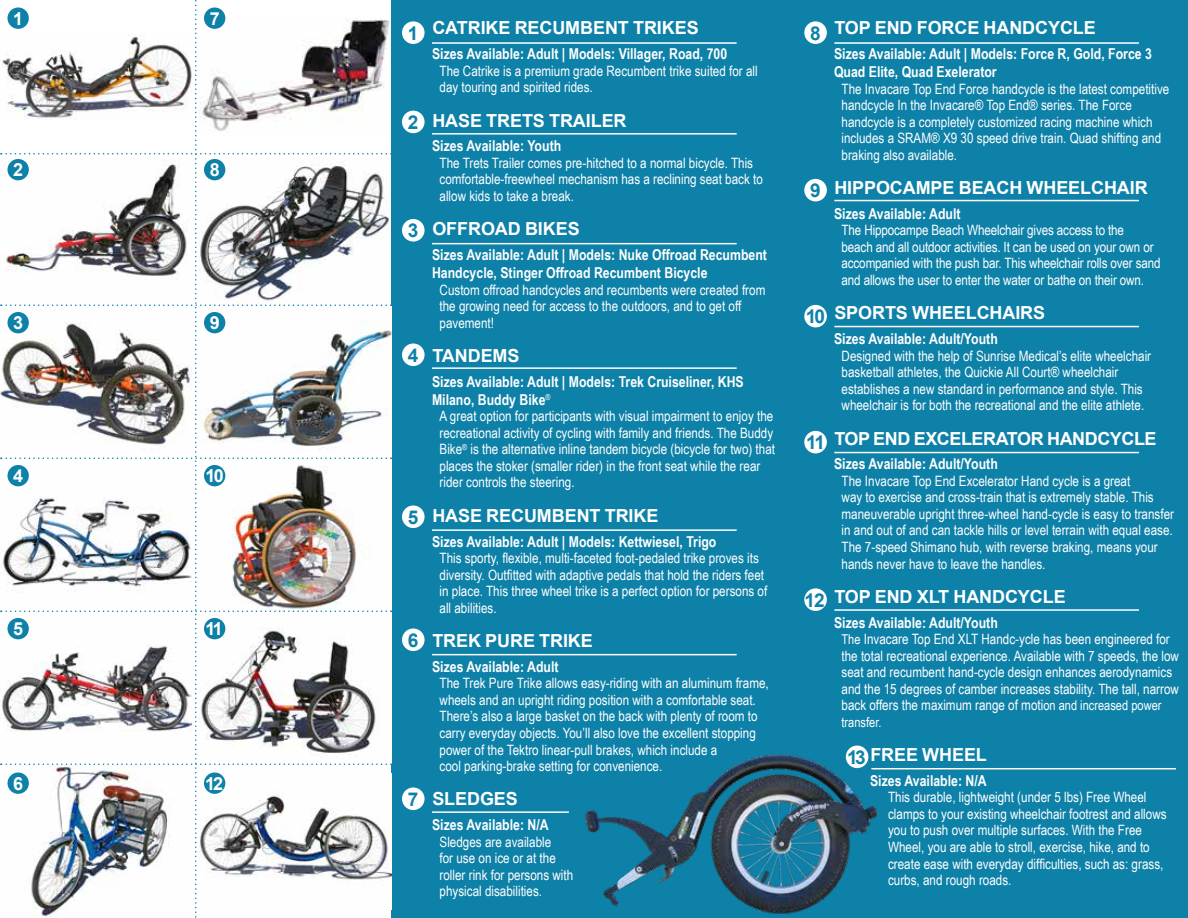
<style>
.page{position:relative;width:1188px;height:918px;background:#fff}
.page>*{position:absolute;margin:0;border:0;box-sizing:border-box;transform-origin:0 0}
.t1{font:700 19.05px "Arial";letter-spacing:-.115em;color:#0e81a8}
.t2{font:700 18px "Arial";letter-spacing:-.005em;color:#fff}
.t3{font:700 18px "Arial";letter-spacing:-.025em;color:#fff}
.t4{font:700 15px/18px "Arial Narrow";color:#fff}
.t5{font:14.25px/16.5px "Arial Narrow";color:#fff}
.t6{font:13.5px "Arial Narrow";color:#fff}
.s1{font-size:13.5px}
</style>
<div class="page">
<div style="left:392px;top:0;width:796px;height:918px;background:#0e81a8"></div>
<img style="left:1px;top:0;width:391px;height:918px">
<div style="left:8px;top:7px;width:21px;height:22px;background:#0e81a8;border-radius:50%"></div>
<div style="left:8px;top:159px;width:21px;height:21px;background:#0e81a8;border-radius:50%"></div>
<div style="left:8px;top:312px;width:21px;height:21px;background:#0e81a8;border-radius:50%"></div>
<div style="left:8px;top:465px;width:21px;height:21px;background:#0e81a8;border-radius:50%"></div>
<div style="left:8px;top:618px;width:21px;height:21px;background:#0e81a8;border-radius:50%"></div>
<div style="left:8px;top:772px;width:21px;height:22px;background:#0e81a8;border-radius:50%"></div>
<div style="left:204px;top:7px;width:21px;height:22px;background:#0e81a8;border-radius:50%"></div>
<div style="left:204px;top:159px;width:21px;height:21px;background:#0e81a8;border-radius:50%"></div>
<div style="left:204px;top:312px;width:21px;height:21px;background:#0e81a8;border-radius:50%"></div>
<div style="left:204px;top:465px;width:21px;height:21px;background:#0e81a8;border-radius:50%"></div>
<div style="left:204px;top:618px;width:21px;height:21px;background:#0e81a8;border-radius:50%"></div>
<div style="left:204px;top:772px;width:21px;height:22px;background:#0e81a8;border-radius:50%"></div>
<div style="left:402px;top:21px;width:23px;height:23px;background:#fff;border-radius:50%"></div>
<div style="left:804px;top:21px;width:23px;height:23px;background:#fff;border-radius:50%"></div>
<div style="left:804px;top:179px;width:23px;height:22px;background:#fff;border-radius:50%"></div>
<div style="left:804px;top:305px;width:23px;height:22px;background:#fff;border-radius:50%"></div>
<div style="left:804px;top:431px;width:23px;height:22px;background:#fff;border-radius:50%"></div>
<div style="left:804px;top:588px;width:23px;height:23px;background:#fff;border-radius:50%"></div>
<div style="left:846px;top:746px;width:22px;height:22px;background:#fff;border-radius:50%"></div>
<div style="left:402px;top:111px;width:23px;height:22px;background:#fff;border-radius:50%"></div>
<div style="left:402px;top:219px;width:23px;height:23px;background:#fff;border-radius:50%"></div>
<div style="left:402px;top:343px;width:23px;height:23px;background:#fff;border-radius:50%"></div>
<div style="left:402px;top:505px;width:23px;height:23px;background:#fff;border-radius:50%"></div>
<div style="left:402px;top:628px;width:23px;height:23px;background:#fff;border-radius:50%"></div>
<div style="left:402px;top:787px;width:23px;height:23px;background:#fff;border-radius:50%"></div>
<hr style="left:432px;top:42px;width:305px;height:2px;background:#fff">
<hr style="left:834px;top:42px;width:305px;height:2px;background:#fff">
<hr style="left:834px;top:200px;width:305px;height:1px;background:#fff">
<hr style="left:834px;top:326px;width:305px;height:1px;background:#fff">
<hr style="left:834px;top:452px;width:305px;height:1px;background:#fff">
<hr style="left:834px;top:609px;width:305px;height:2px;background:#fff">
<hr style="left:871px;top:768px;width:305px;height:1px;background:#fff">
<hr style="left:432px;top:133px;width:305px;height:2px;background:#fff">
<hr style="left:432px;top:243px;width:305px;height:1px;background:#fff">
<hr style="left:432px;top:367px;width:305px;height:2px;background:#fff">
<hr style="left:432px;top:529px;width:305px;height:2px;background:#fff">
<hr style="left:432px;top:654px;width:305px;height:1px;background:#fff">
<hr style="left:432px;top:811px;width:137px;height:2px;background:#fff">
<img style="left:585px;top:753px;width:294px;height:161px">
<p class="t2" style="left:13px;top:6px;width:12px">1</p>
<p class="t2" style="left:210px;top:6px;width:12px">7</p>
<p class="t2" style="left:13px;top:157px;width:12px">2</p>
<p class="t2" style="left:210px;top:157px;width:12px">8</p>
<p class="t2" style="left:13px;top:310px;width:12px">3</p>
<p class="t2" style="left:210px;top:310px;width:12px">9</p>
<p class="t2" style="left:13px;top:463px;width:12px">4</p>
<p class="t2" style="left:206px;top:463px;width:20px">10</p>
<p class="t2" style="left:13px;top:616px;width:12px">5</p>
<p class="t2" style="left:206px;top:616px;width:19px">11</p>
<p class="t2" style="left:13px;top:771px;width:12px">6</p>
<p class="t2" style="left:205px;top:771px;width:19px">12</p>
<p class="t2" style="left:432px;top:15px;width:268px">CATRIKE RECUMBENT TRIKES</p>
<p class="t4" style="left:432px;top:44px;width:297px">Sizes Available: Adult | Models: Villager, Road, 700</p>
<p class="t5" style="left:440px;top:62px;width:320px">The Catrike is a premium grade Recumbent trike suited for all day touring and spirited rides.</p>
<p class="t2" style="left:432px;top:108px;width:196px">HASE TRETS TRAILER</p>
<p class="t4" style="left:432px;top:136px;width:131px">Sizes Available: Youth</p>
<p class="t5" style="left:440px;top:154px;width:325px">The Trets Trailer comes pre-hitched to a normal bicycle. This comfortable-freewheel mechanism has a reclining seat back to allow kids to take a break.</p>
<p class="t2" style="left:432px;top:216px;width:149px">OFFROAD BIKES</p>
<p class="t4" style="left:432px;top:245px;width:336px">Sizes Available: Adult | Models: Nuke Offroad Recumbent<br>Handcycle, Stinger Offroad Recumbent Bicycle</p>
<p class="t5" style="left:440px;top:281px;width:327px">Custom offroad handcycles and recumbents were created from the growing need for access to the outdoors, and to get off pavement!</p>
<p class="t2" style="left:432px;top:343px;width:89px">TANDEMS</p>
<p class="t4" style="left:432px;top:372px;width:313px">Sizes Available: Adult | Models: Trek Cruiseliner, KHS<br>Milano, Buddy Bike<sup>®</sup></p>
<p class="t5" style="left:440px;top:408px;width:337px">A great option for participants with visual impairment to enjoy the recreational activity of cycling with family and friends. The Buddy Bike<sup>®</sup> is the alternative inline tandem bicycle (bicycle for two) that places the stoker (smaller rider) in the front seat while the rear rider controls the steering.</p>
<p class="t2" style="left:432px;top:503px;width:228px">HASE RECUMBENT TRIKE</p>
<p class="t4" style="left:432px;top:532px;width:286px">Sizes Available: Adult | Models: Kettwiesel, Trigo</p>
<p class="t5" style="left:440px;top:549px;width:329px">This sporty, flexible, multi-faceted foot-pedaled trike proves its diversity. Outfitted with adaptive pedals that hold the riders feet in place. This three wheel trike is a perfect option for persons of all abilities.</p>
<p class="t2" style="left:432px;top:628px;width:162px">TREK PURE TRIKE</p>
<p class="t4" style="left:432px;top:657px;width:128px">Sizes Available: Adult</p>
<p class="t5" style="left:440px;top:675px;width:331px">The Trek Pure Trike allows easy-riding with an aluminum frame, wheels and an upright riding position with a comfortable seat.<br>There’s also a large basket on the back with plenty of room to carry everyday objects. You’ll also love the excellent stopping power of the Tektro linear-pull brakes, which include a<br>cool parking-brake setting for convenience.</p>
<p class="t2" style="left:432px;top:786px;width:87px">SLEDGES</p>
<p class="t4" style="left:432px;top:815px;width:118px">Sizes Available: N/A</p>
<p class="t5" style="left:440px;top:833px;width:135px">Sledges are available<br>for use on ice or at the roller rink for persons with physical disabilities.</p>
<h1 class="t1" style="left:408px;top:19px;width:12px">1</h1>
<h1 class="t1" style="left:810px;top:19px;width:12px">8</h1>
<h1 class="t1" style="left:408px;top:109px;width:12px">2</h1>
<h1 class="t1" style="left:810px;top:177px;width:12px">9</h1>
<h1 class="t1" style="left:408px;top:217px;width:12px">3</h1>
<h1 class="t1" style="left:806px;top:303px;width:21px">10</h1>
<h1 class="t1" style="left:408px;top:342px;width:12px">4</h1>
<h1 class="t1" style="left:806px;top:429px;width:20px">11</h1>
<h1 class="t1" style="left:408px;top:504px;width:12px">5</h1>
<h1 class="t1" style="left:805px;top:586px;width:22px">12</h1>
<h1 class="t1" style="left:408px;top:627px;width:12px">6</h1>
<h1 class="t1" style="left:408px;top:786px;width:12px">7</h1>
<p class="t2" style="left:834px;top:15px;width:263px">TOP END FORCE HANDCYCLE</p>
<p class="t4" style="left:834px;top:44px;width:319px">Sizes Available: Adult | Models: Force R, Gold, Force 3<br>Quad Elite, Quad Exelerator</p>
<p class="t5" style="left:842px;top:80px;width:329px">The Invacare Top End Force handcycle is the latest competitive handcycle In the Invacare® Top End® series. The Force handcycle is a completely customized racing machine which includes a SRAM® X9 30 speed drive train. Quad shifting and braking also available.</p>
<p class="t2" style="left:834px;top:175px;width:315px">HIPPOCAMPE BEACH WHEELCHAIR</p>
<p class="t4" style="left:834px;top:204px;width:128px">Sizes Available: Adult</p>
<p class="t5" style="left:842px;top:222px;width:321px">The Hippocampe Beach Wheelchair gives access to the<br>beach and all outdoor activities. It can be used on your own or accompanied with the push bar. This wheelchair rolls over sand and allows the user to enter the water or bathe on their own.</p>
<p class="t2" style="left:834px;top:300px;width:212px">SPORTS WHEELCHAIRS</p>
<p class="t4" style="left:834px;top:329px;width:165px">Sizes Available: Adult/Youth</p>
<p class="t5" style="left:842px;top:347px;width:311px">Designed with the help of Sunrise Medical’s elite wheelchair basketball athletes, the Quickie All Court® wheelchair establishes a new standard in performance and style. This wheelchair is for both the recreational and the elite athlete.</p>
<p class="t3" style="left:834px;top:426px;width:324px">TOP END EXCELERATOR HANDCYCLE</p>
<p class="t4" style="left:834px;top:454px;width:165px">Sizes Available: Adult/Youth</p>
<p class="t5" style="left:842px;top:472px;width:334px">The Invacare Top End Excelerator Hand cycle is a great<br>way to exercise and cross-train that is extremely stable. This maneuverable upright three-wheel hand-cycle is easy to transfer in and out of and can tackle hills or level terrain with equal ease.<br>The 7-speed Shimano hub, with reverse braking, means your hands never have to leave the handles.</p>
<p class="t2" style="left:834px;top:584px;width:233px">TOP END XLT HANDCYCLE</p>
<p class="t4" style="left:834px;top:613px;width:165px">Sizes Available: Adult/Youth</p>
<p class="t5" style="left:842px;top:630px;width:339px"><span class="s1">The</span> Invacare Top End XLT Handc-ycle has been engineered for the total recreational experience. Available with 7 speeds, the low seat and recumbent hand-cycle design enhances aerodynamics and the 15 degrees of camber increases stability. The tall, narrow back offers the maximum range of moti<span class="s1">on and increased power</span></p>
<p class="t6" style="left:842px;top:712px;width:42px">transfer.</p>
<p class="t2" style="left:870px;top:742px;width:118px">FREE WHEEL</p>
<p class="t4" style="left:870px;top:771px;width:118px">Sizes Available: N/A</p>
<p class="t5" style="left:888px;top:789px;width:280px">This durable, lightweight (under 5 lbs) Free Wheel clamps to your existing wheelchair footrest and allows you to push over multiple surfaces. With the Free Wheel, you are able to stroll, exercise, hike, and to create ease with everyday difficulties, such as: grass, curbs, and rough roads.</p>
<h1 class="t1" style="left:847px;top:744px;width:20px">13</h1>
</div>
